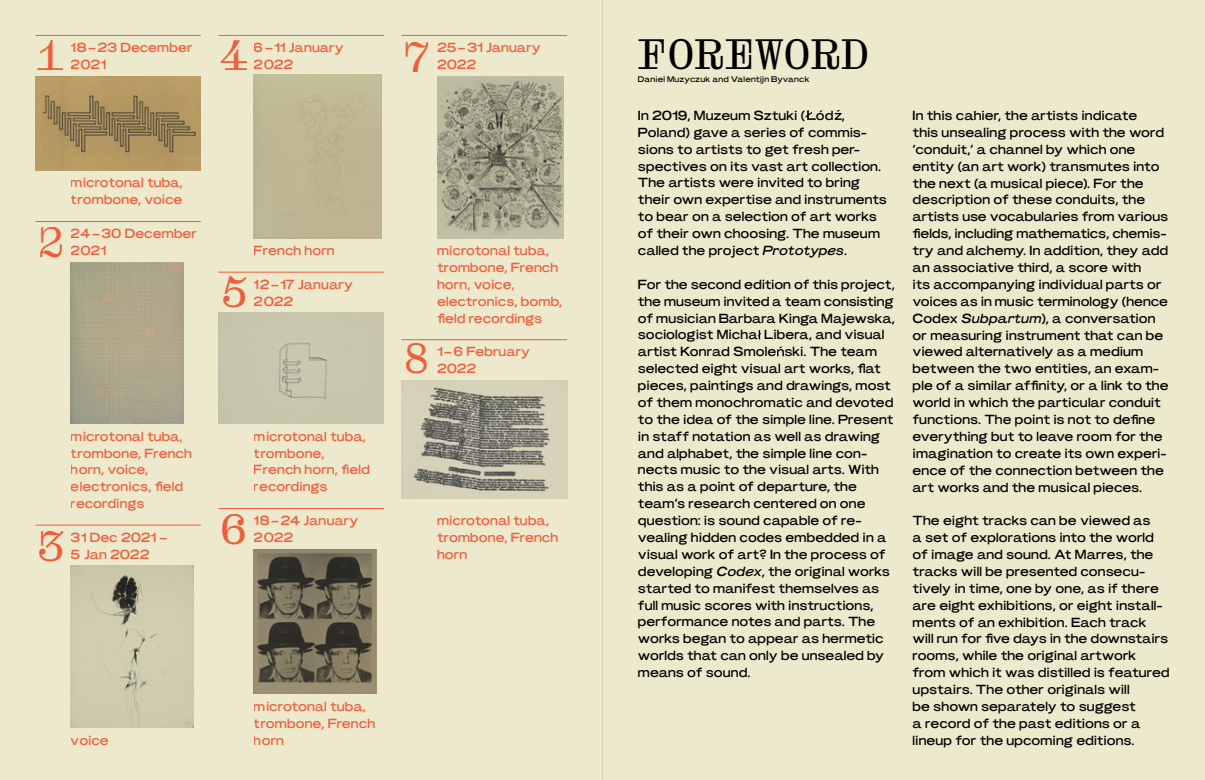
<style>
.page{position:relative;width:1205px;height:780px;background:#fff}
.page>*{position:absolute;margin:0;border:0;box-sizing:border-box;transform-origin:0 0}
.t1{font:45px "Droulers";color:#ff674c}
.t2{font:45px "Droulers";letter-spacing:-.02em;color:#000}
.t3{font:13.12px/16.9px "Marres";letter-spacing:-.005em;color:#000}
.t4{font:13.12px/16.9px "Marres";letter-spacing:-.005em;color:#ff674c}
.t5{font:8.12px "Marres";letter-spacing:.015em;color:#000}
.s1{font-style:italic}
</style>
<div class="page">
<svg style="left:0;top:0;width:602px;height:780px;background:#d7d2b6"></svg>
<div style="left:602px;top:0;width:603px;height:780px;background:#ede9cd"></div>
<h1 class="t1" style="left:35px;top:28px;width:31px">1</h1>
<h1 class="t2" style="left:638px;top:27px;width:234px">FOREWORD</h1>
<p class="t5" style="left:638px;top:73px;width:173px">Daniel Muzyczuk and Valentijn Byvanck</p>
<h1 class="t1" style="left:219px;top:29px;width:31px">4</h1>
<h1 class="t1" style="left:402px;top:30px;width:31px">7</h1>
<p class="t4" style="left:71px;top:40px;width:123px">18–23 December<br>2021</p>
<p class="t4" style="left:254px;top:40px;width:91px">6–11 January<br>2022</p>
<p class="t4" style="left:437px;top:40px;width:105px">25–31 January<br>2022</p>
<h1 class="t1" style="left:35px;top:215px;width:31px">2</h1>
<p class="t4" style="left:71px;top:175px;width:114px">microtonal tuba, trombone, voice</p>
<p class="t4" style="left:71px;top:225px;width:128px">24–30 December<br>2021</p>
<h1 class="t1" style="left:219px;top:265px;width:31px">5</h1>
<p class="t4" style="left:254px;top:242px;width:82px">French horn</p>
<p class="t4" style="left:254px;top:276px;width:101px">12–17 January<br>2022</p>
<h1 class="t1" style="left:35px;top:519px;width:31px">3</h1>
<p class="t4" style="left:71px;top:428px;width:123px">microtonal tuba, trombone, French horn, voice, electronics, field recordings</p>
<p class="t4" style="left:71px;top:529px;width:98px">31 Dec 2021 –<br>5 Jan 2022</p>
<h1 class="t1" style="left:219px;top:502px;width:31px">6</h1>
<p class="t4" style="left:254px;top:428px;width:117px">microtonal tuba, trombone,<br>French horn, field recordings</p>
<p class="t4" style="left:254px;top:512px;width:106px">18–24 January<br>2022</p>
<h1 class="t1" style="left:402px;top:331px;width:31px">8</h1>
<p class="t4" style="left:437px;top:242px;width:127px">microtonal tuba, trombone, French horn, voice, electronics, bomb, field recordings</p>
<p class="t4" style="left:437px;top:344px;width:95px">1–6 February<br>2022</p>
<p class="t4" style="left:437px;top:512px;width:123px">microtonal tuba, trombone, French horn</p>
<p class="t4" style="left:71px;top:732px;width:39px">voice</p>
<p class="t4" style="left:254px;top:698px;width:123px">microtonal tuba, trombone, French horn</p>
<p class="t3" style="left:638px;top:107px;width:251px">In 2019, Muzeum Sztuki ( ód , Poland) gave a series of commis&shy;sions to artists to get fresh per&shy;spectives on its vast art collection.<br>The artists were invited to bring their own expertise and instruments to bear on a selection of art works of their own choosing. The museum called the project <span class="s1">Prototypes</span>.</p>
<p class="t3" style="left:638px;top:276px;width:258px">For the second edition of this project, the museum invited a team consisting of musician Barbara Kinga Majewska, sociologist Micha Libera, and visual artist Konrad Smole ski. The team selected eight visual art works, flat pieces, paintings and drawings, most of them monochromatic and devoted to the idea of the simple line. Present in staff notation as well as drawing and alphabet, the simple line con&shy;nects music to the visual arts. With this as a point of departure, the team’s research centered on one question: is sound capable of re&shy;vealing hidden codes embedded in a visual work of art? In the process of developing <span class="s1">Codex</span>, the original works started to manifest themselves as full music scores with instructions, performance notes and parts. The works began to appear as hermetic worlds that can only be unsealed by means of sound.</p>
<p class="t3" style="left:912px;top:107px;width:257px">In this cahier, the artists indicate<br>this unsealing process with the word ‘conduit,’ a channel by which one entity (an art work) transmutes into the next (a musical piece). For the description of these conduits, the artists use vocabularies from various fields, including mathematics, chemis&shy;try and alchemy. In addition, they add an associative third, a score with<br>its accompanying individual parts or voices as in music terminology (hence Codex <span class="s1">Subpartum</span>), a conversation or measuring instrument that can be viewed alternatively as a medium between the two entities, an exam&shy;ple of a similar affinity, or a link to the world in which the particular conduit functions. The point is not to define everything but to leave room for the imagination to create its own experi&shy;ence of the connection between the art works and the musical pieces.</p>
<p class="t3" style="left:912px;top:513px;width:258px">The eight tracks can be viewed as<br>a set of explorations into the world of image and sound. At Marres, the tracks will be presented consecu&shy;tively in time, one by one, as if there are eight exhibitions, or eight install&shy;ments of an exhibition. Each track will run for five days in the downstairs rooms, while the original artwork from which it was distilled is featured upstairs. The other originals will<br>be shown separately to suggest<br>a record of the past editions or a lineup for the upcoming editions.</p>
</div>
